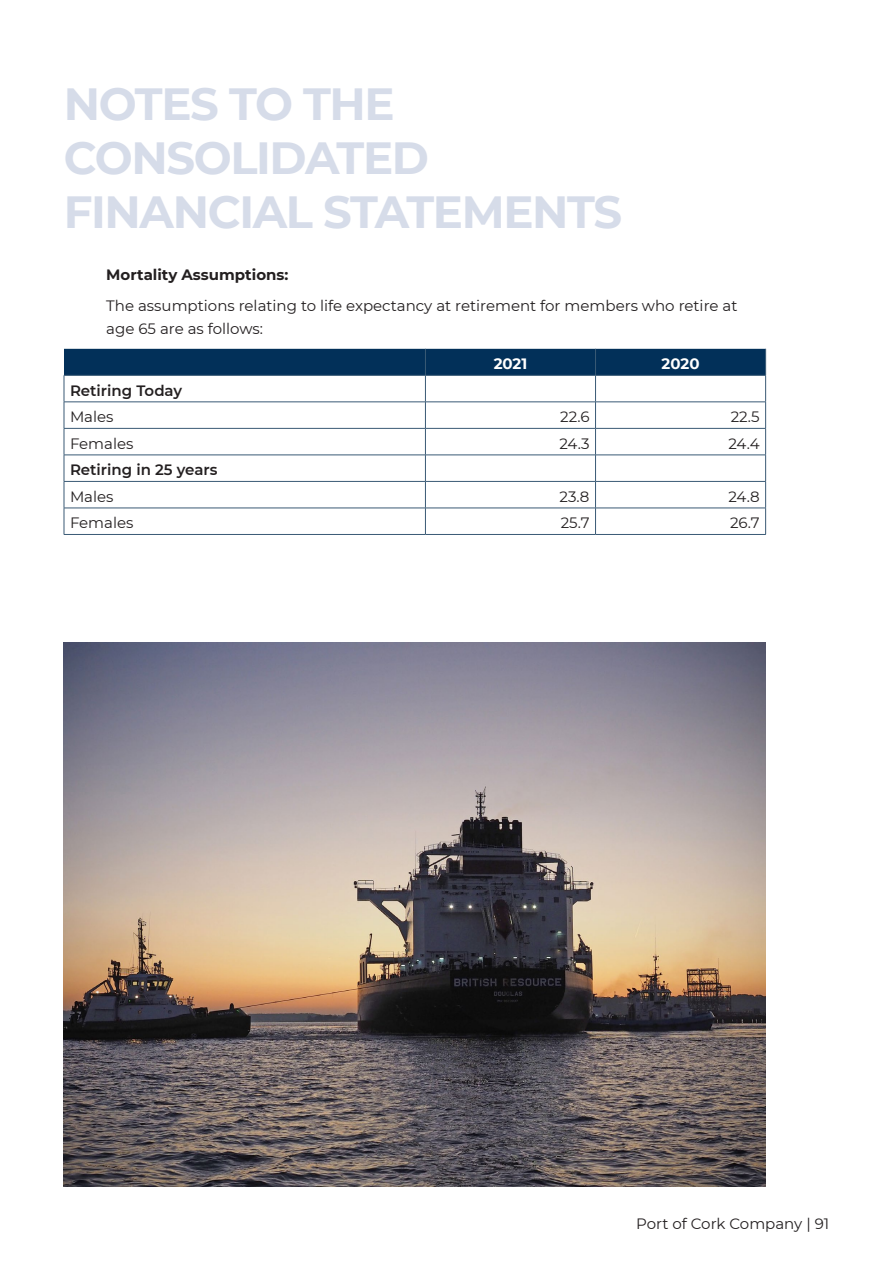
<style>
.page{position:relative;width:893px;height:1263px;background:#fff}
.page>*{position:absolute;margin:0;border:0;box-sizing:border-box;transform-origin:0 0}
.t1{font:700 45px/54px "Montserrat";letter-spacing:-.03em;color:#d6dce9}
.t2{font:15px/23.1px "Montserrat";color:#231f20}
.t3{font:600 15px "Montserrat";color:#231f20}
.t4{font:700 15px "Montserrat";color:#231f20}
.t5{font:700 15px "Montserrat";color:#fff}
</style>
<div class="page">
<img style="left:64px;top:642px;width:701px;height:544px">
<svg style="left:64px;top:349px;width:702px;height:185px"></svg>
<hr style="left:64px;top:534px;width:361px;height:1px;background:#3a5a75">
<hr style="left:425px;top:534px;width:170px;height:1px;background:#3a5a75">
<hr style="left:595px;top:534px;width:171px;height:1px;background:#3a5a75">
<h1 class="t1" style="left:64px;top:75px;width:560px">NOTES TO THE<br>CONSOLIDATED<br>FINANCIAL STATEMENTS</h1>
<p class="t4" style="left:106px;top:263px;width:184px">Mortality Assumptions:</p>
<p class="t2" style="left:106px;top:294px;width:633px">The assumptions relating to life expectancy at retirement for members who retire at age 65 are as follows:</p>
<p class="t5" style="left:494px;top:353px;width:35px">2021</p>
<p class="t5" style="left:662px;top:353px;width:39px">2020</p>
<p class="t3" style="left:70px;top:380px;width:114px">Retiring Today</p>
<p class="t2" style="left:70px;top:405px;width:45px">Males</p>
<p class="t2" style="left:560px;top:405px;width:31px">22.6</p>
<p class="t2" style="left:731px;top:405px;width:30px">22.5</p>
<p class="t2" style="left:70px;top:431px;width:65px">Females</p>
<p class="t2" style="left:559px;top:431px;width:32px">24.3</p>
<p class="t2" style="left:728px;top:431px;width:33px">24.4</p>
<p class="t3" style="left:70px;top:459px;width:149px">Retiring in 25 years</p>
<p class="t2" style="left:70px;top:484px;width:45px">Males</p>
<p class="t2" style="left:560px;top:484px;width:31px">23.8</p>
<p class="t2" style="left:728px;top:484px;width:33px">24.8</p>
<p class="t2" style="left:70px;top:511px;width:65px">Females</p>
<p class="t2" style="left:561px;top:511px;width:30px">25.7</p>
<p class="t2" style="left:730px;top:511px;width:31px">26.7</p>
<p class="t2" style="left:636px;top:1211px;width:195px">Port of Cork Company | 91</p>
</div>
